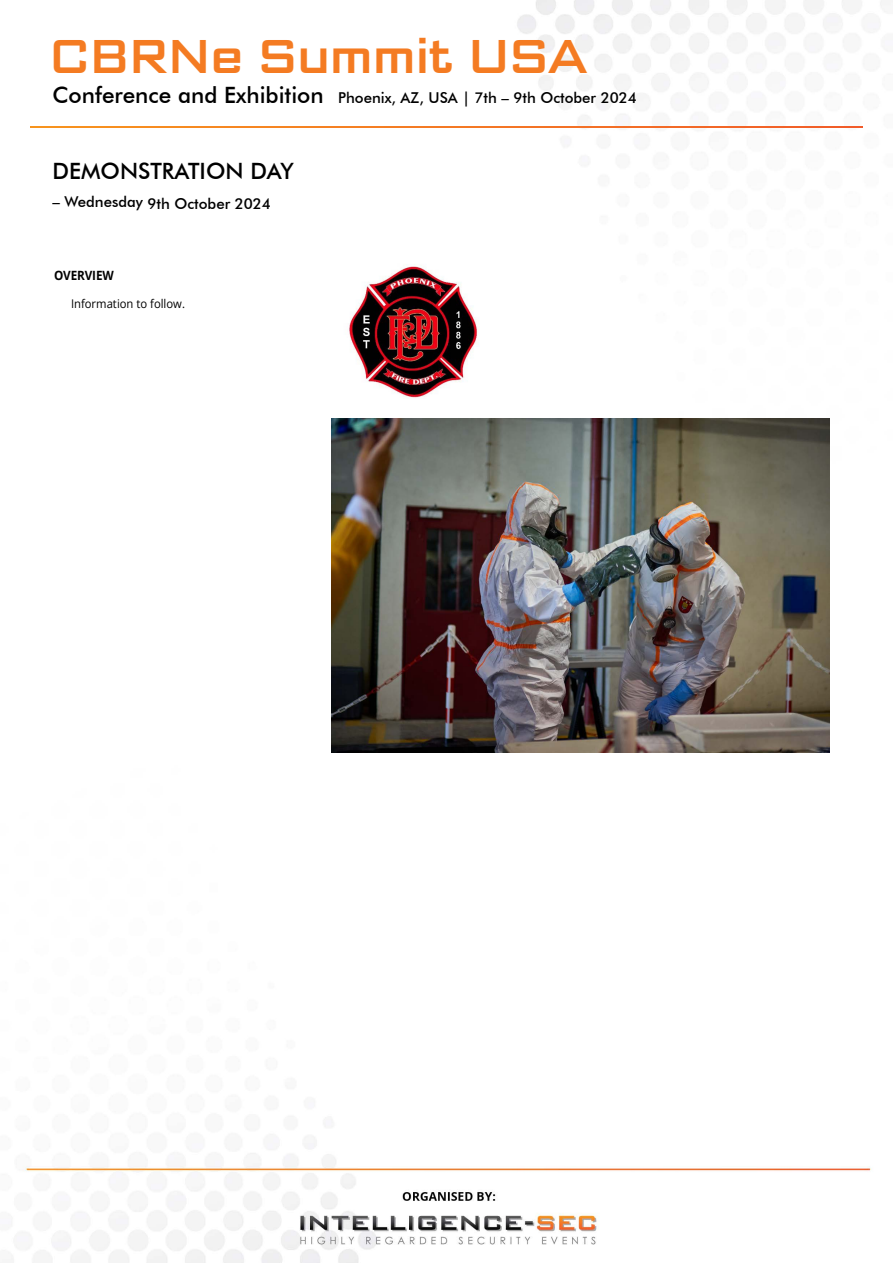
<style>
.page{position:relative;width:893px;height:1263px;background:#fff}
.page>*{position:absolute;margin:0;border:0;box-sizing:border-box;transform-origin:0 0}
.t1{font:500 49.5px "Bank Sans EFCY";color:#f47b22}
.t2{font:500 22.5px "Futura BT";color:#000}
.t3{font:500 15px "Futura BT";color:#000}
.t4{font:700 12.75px "Open Sans";letter-spacing:-.01em;color:#000;scale:.92 1}
.t5{font:12px "Open Sans";color:#000;scale:.94 1}
.s1{font-size:22.5px}
</style>
<div class="page">
<img style="left:11px;top:0;width:875px;height:1263px">
<svg style="left:30px;top:126px;width:833px;height:2px"></svg>
<img style="left:338px;top:258px;width:149px;height:141px">
<img style="left:332px;top:419px;width:498px;height:334px">
<h1 class="t1" style="left:50px;top:29px;width:539px">CBRNe Summit USA</h1>
<p class="t3" style="left:52px;top:89px;width:586px"><span class="s1">Conference and Exhibition</span> Phoenix, AZ, USA | 7th – 9th October 2024</p>
<h2 class="t2" style="left:52px;top:157px;width:243px">DEMONSTRATION DAY</h2>
<p class="t3" style="left:52px;top:194px;width:220px">– Wednesday 9th October 2024</p>
<p class="t4" style="left:54px;top:266px;width:67px">OVERVIEW</p>
<p class="t5" style="left:71px;top:296px;width:123px">Information to follow.</p>
</div>
